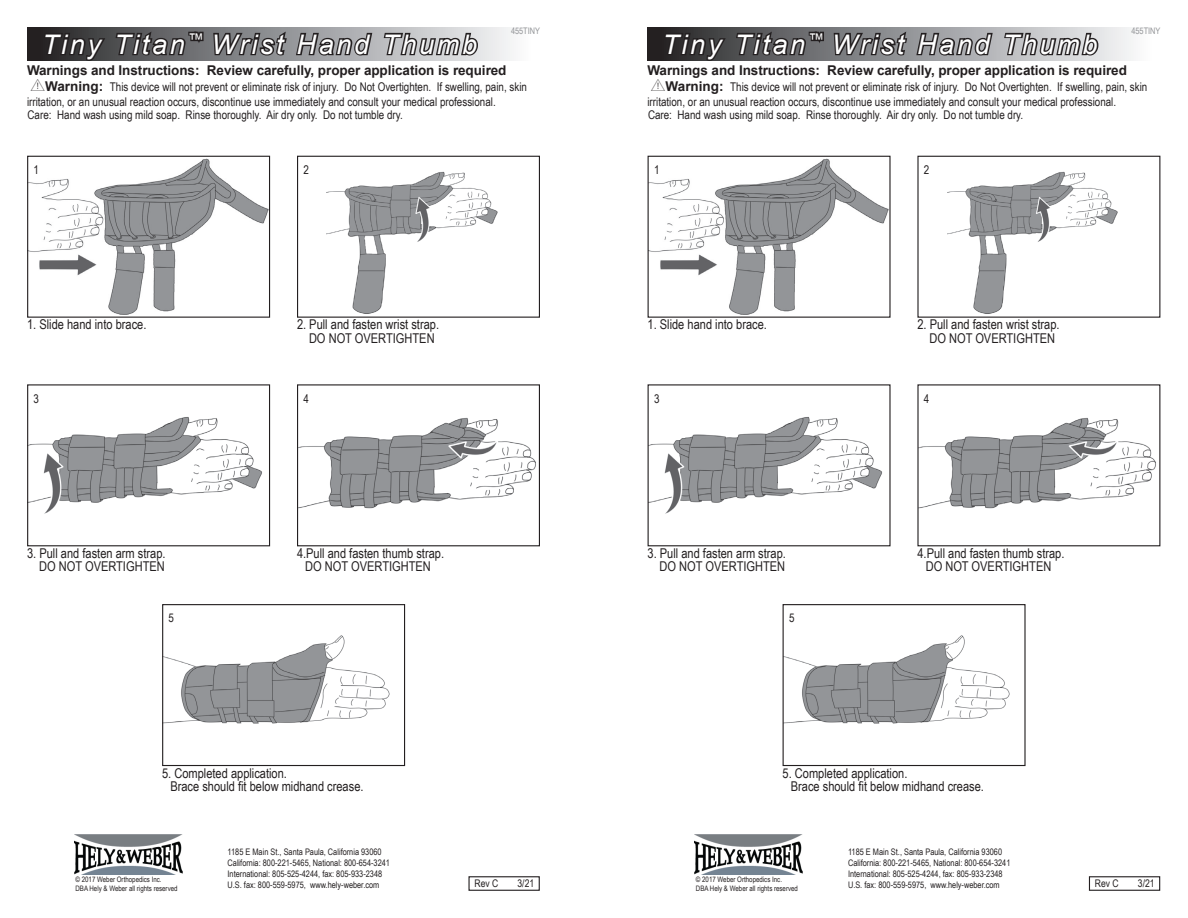
<style>
.page{position:relative;width:1188px;height:918px;background:#fff}
.page>*{position:absolute;margin:0;border:0;box-sizing:border-box;transform-origin:0 0}
.t1{font:italic 27px "Arial";letter-spacing:.1em;color:#fff}
.t2{font:13.5px "Arial Narrow";color:#231f20}
.t3{font:700 13.5px "Arial";letter-spacing:-.005em;color:#231f20}
.t4{font:12px/14.4px "Arial Narrow";color:#231f20}
.t5{font:10.5px "Arial Narrow";color:#231f20}
.t6{font:9px "Arial Narrow";color:#231f20}
.t7{font:9px "Arial Narrow";color:#939598}
.t8{font:7.5px "Arial Narrow";color:#231f20}
.s1{font-family:"mdd en 980";font-size:13.5px}
.s2{font-family:"Arial";font-weight:700;font-size:13.5px}
</style>
<div class="page">
<svg style="left:27px;top:27px;width:485px;height:34px;background:#9c9c9e"></svg>
<svg style="left:42px;top:31px;width:66px;height:30px;background:#302e2f"></svg>
<svg style="left:114px;top:27px;width:91px;height:31px;background:#4b494c"></svg>
<svg style="left:212px;top:27px;width:162px;height:146px"></svg>
<svg style="left:382px;top:31px;width:98px;height:27px;background:#848284"></svg>
<img style="left:74px;top:834px;width:108px;height:41px">
<div style="left:468px;top:876px;width:72px;height:15px;border:1px solid #231f20"></div>
<img style="left:29px;top:159px;width:239px;height:156px">
<div style="left:27px;top:156px;width:243px;height:162px;border:1px solid #231f20"></div>
<img style="left:299px;top:417px;width:237px;height:92px">
<div style="left:297px;top:384px;width:243px;height:162px;border:1px solid #231f20"></div>
<img style="left:29px;top:417px;width:233px;height:97px">
<div style="left:27px;top:384px;width:243px;height:162px;border:1px solid #231f20"></div>
<img style="left:327px;top:158px;width:171px;height:156px">
<div style="left:297px;top:156px;width:243px;height:162px;border:1px solid #231f20"></div>
<img style="left:164px;top:635px;width:226px;height:89px">
<div style="left:162px;top:604px;width:243px;height:162px;border:1px solid #231f20"></div>
<svg style="left:647px;top:27px;width:486px;height:34px;background:#9d9ea0"></svg>
<svg style="left:662px;top:31px;width:66px;height:30px;background:#2f2d2e"></svg>
<svg style="left:734px;top:27px;width:92px;height:31px;background:#4b4a4c"></svg>
<svg style="left:832px;top:27px;width:77px;height:129px"></svg>
<svg style="left:915px;top:31px;width:80px;height:27px;background:#6d6c6e"></svg>
<svg style="left:1002px;top:31px;width:99px;height:27px;background:#848385"></svg>
<img style="left:694px;top:834px;width:108px;height:41px">
<div style="left:1089px;top:876px;width:71px;height:15px;border:1px solid #231f20"></div>
<img style="left:650px;top:159px;width:239px;height:156px">
<div style="left:648px;top:156px;width:243px;height:162px;border:1px solid #231f20"></div>
<img style="left:919px;top:418px;width:237px;height:91px">
<div style="left:917px;top:384px;width:243px;height:162px;border:1px solid #231f20"></div>
<img style="left:650px;top:417px;width:232px;height:97px">
<div style="left:648px;top:384px;width:243px;height:162px;border:1px solid #231f20"></div>
<img style="left:947px;top:171px;width:171px;height:143px">
<div style="left:917px;top:156px;width:243px;height:162px;border:1px solid #231f20"></div>
<img style="left:785px;top:635px;width:225px;height:89px">
<div style="left:783px;top:604px;width:243px;height:162px;border:1px solid #231f20"></div>
<p class="t1" style="left:42px;top:27px;width:437px">Tiny Titan<sup>™</sup> Wrist Hand Thumb</p>
<p class="t7" style="left:511px;top:24px;width:31px">455TINY</p>
<p class="t1" style="left:662px;top:27px;width:437px">Tiny Titan<sup>™</sup> Wrist Hand Thumb</p>
<p class="t7" style="left:1131px;top:24px;width:31px">455TINY</p>
<p class="t3" style="left:27px;top:62px;width:481px">Warnings and Instructions: Review carefully, proper application is required</p>
<p class="t4" style="left:27px;top:80px;width:502px;text-indent:4px"><span class="s1">Y</span><span class="s2">Warning:</span> This device will not prevent or eliminate risk of injury. Do Not Overtighten. If swelling, pain, skin irritation, or an unusual reaction occurs, discontinue use immediately and consult your-- medical professional.</p>
<p class="t4" style="left:28px;top:107px;width:377px">Care: Hand wash using mild soap. Rinse thoroughly. Air dry only. Do not tumble dry.</p>
<p class="t3" style="left:647px;top:62px;width:481px">Warnings and Instructions: Review carefully, proper application is required</p>
<p class="t4" style="left:647px;top:80px;width:502px;text-indent:4px"><span class="s1">Y</span><span class="s2">Warning:</span> This device will not prevent or eliminate risk of injury. Do Not Overtighten. If swelling, pain, skin irritation, or an unusual reaction occurs, discontinue use immediately and consult your-- medical professional.</p>
<p class="t4" style="left:648px;top:107px;width:377px">Care: Hand wash using mild soap. Rinse thoroughly. Air dry only. Do not tumble dry.</p>
<p class="t4" style="left:34px;top:162px;width:7px">1</p>
<p class="t4" style="left:303px;top:162px;width:7px">2</p>
<p class="t4" style="left:654px;top:162px;width:7px">1</p>
<p class="t4" style="left:924px;top:162px;width:7px">2</p>
<p class="t2" style="left:27px;top:315px;width:121px">1. Slide hand into brace.</p>
<p class="t2" style="left:297px;top:315px;width:144px">2. Pull and fasten wrist strap.</p>
<p class="t2" style="left:309px;top:328px;width:127px">DO NOT OVERTIGHTEN</p>
<p class="t2" style="left:648px;top:315px;width:121px">1. Slide hand into brace.</p>
<p class="t2" style="left:917px;top:315px;width:144px">2. Pull and fasten wrist strap.</p>
<p class="t2" style="left:929px;top:328px;width:127px">DO NOT OVERTIGHTEN</p>
<p class="t4" style="left:34px;top:391px;width:7px">3</p>
<p class="t4" style="left:303px;top:391px;width:7px">4</p>
<p class="t4" style="left:654px;top:391px;width:7px">3</p>
<p class="t4" style="left:924px;top:391px;width:7px">4</p>
<p class="t2" style="left:27px;top:543px;width:140px">3. Pull and fasten arm strap.</p>
<p class="t2" style="left:39px;top:557px;width:127px">DO NOT OVERTIGHTEN</p>
<p class="t2" style="left:297px;top:543px;width:149px">4.Pull and fasten thumb strap.</p>
<p class="t2" style="left:305px;top:557px;width:127px">DO NOT OVERTIGHTEN</p>
<p class="t2" style="left:648px;top:543px;width:140px">3. Pull and fasten arm strap.</p>
<p class="t2" style="left:660px;top:557px;width:127px">DO NOT OVERTIGHTEN</p>
<p class="t2" style="left:917px;top:543px;width:149px">4.Pull and fasten thumb strap.</p>
<p class="t2" style="left:926px;top:557px;width:127px">DO NOT OVERTIGHTEN</p>
<p class="t4" style="left:169px;top:611px;width:7px">5</p>
<p class="t4" style="left:789px;top:611px;width:7px">5</p>
<p class="t2" style="left:162px;top:763px;width:126px">5. Completed application.</p>
<p class="t2" style="left:170px;top:777px;width:195px">Brace should fit below midhand crease.</p>
<p class="t2" style="left:783px;top:763px;width:126px">5. Completed application.</p>
<p class="t2" style="left:791px;top:777px;width:195px">Brace should fit below midhand crease.</p>
<p class="t8" style="left:76px;top:874px;width:88px">© 2017 Weber Orthopedics Inc.</p>
<p class="t8" style="left:76px;top:883px;width:104px">DBA Hely &amp; Weber all rights reserved</p>
<p class="t6" style="left:228px;top:845px;width:156px">1185 E Main St., Santa Paula, California 93060</p>
<p class="t6" style="left:228px;top:856px;width:164px">California: 800-221-5465, National: 800-654-3241</p>
<p class="t6" style="left:228px;top:867px;width:156px">International: 805-525-4244, fax: 805-933-2348</p>
<p class="t6" style="left:228px;top:878px;width:153px">U.S. fax: 800-559-5975, www.hely-weber.com</p>
<p class="t5" style="left:474px;top:876px;width:25px">Rev C</p>
<p class="t5" style="left:518px;top:876px;width:18px">3/21</p>
<p class="t8" style="left:696px;top:874px;width:88px">© 2017 Weber Orthopedics Inc.</p>
<p class="t8" style="left:696px;top:883px;width:104px">DBA Hely &amp; Weber all rights reserved</p>
<p class="t6" style="left:848px;top:845px;width:156px">1185 E Main St., Santa Paula, California 93060</p>
<p class="t6" style="left:848px;top:856px;width:164px">California: 800-221-5465, National: 800-654-3241</p>
<p class="t6" style="left:848px;top:867px;width:156px">International: 805-525-4244, fax: 805-933-2348</p>
<p class="t6" style="left:848px;top:878px;width:153px">U.S. fax: 800-559-5975, www.hely-weber.com</p>
<p class="t5" style="left:1095px;top:876px;width:25px">Rev C</p>
<p class="t5" style="left:1138px;top:876px;width:18px">3/21</p>
</div>
